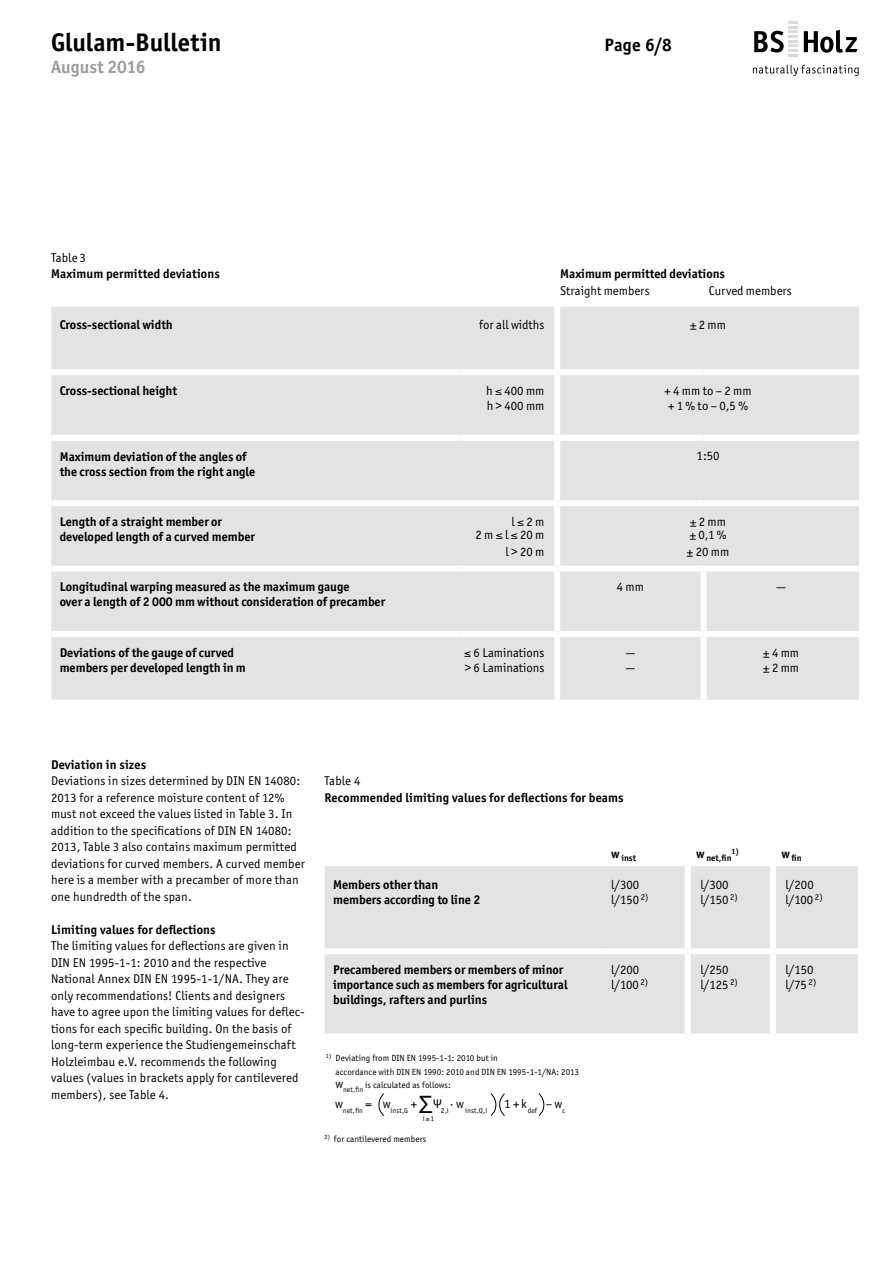
<style>
.page{position:relative;width:893px;height:1263px;background:#fff}
.page>*{position:absolute;margin:0;border:0;box-sizing:border-box;transform-origin:0 0}
.BS-Holz_2013_Head_17{font:700 25.5px "Officina San ITC";letter-spacing:.005em;color:#000}
.BS-Holz_2013_Head_17-2{font:700 18px "Officina San ITC";color:#9c9d9d}
.t1{font:700 18px "Officina San ITC";color:#000}
.BS-Holz_2013_Fließ_8{font:12.75px/16.5px "Officina San ITC";letter-spacing:.01em;color:#000}
.BS-Holz_2013_Fließte{font:700 12.75px/15px "Officina San ITC";color:#000}
.BS-Holz_2013_Fließte-2{font:12.75px/15px "Officina San ITC";color:#000}
.BS-Holz_2013_Fließ_8-2{font:700 12.75px/16.5px "Officina San ITC";letter-spacing:.01em;color:#000}
.BS-Holz_2013_I_Fließ{font:12.75px "Officina San ITC";color:#000}
.BS-Holz_2013_Fließ_8-3{font:9px/13.5px "Officina San ITC";letter-spacing:.01em;color:#000}
.BS-Holz_2013_Fließte-3{font:700 9px "Officina San ITC";color:#000}
.BS-Holz_2013_Fließte-4{font:700 7.8px "Officina San ITC";color:#000}
.BS-Holz_2013_I_Fließ-2{font:7.35px "Officina San ITC";letter-spacing:.01em;color:#000}
.BS-Holz_2013_Fließ_8-4{font:7.35px "Officina San ITC";color:#000}
.s1{font-weight:400}
.s2{font-family:"Myriad Pro";font-size:25.5px}
</style>
<div class="page">
<div style="left:51px;top:307px;width:808px;height:393px;background:#e3e3e3"></div>
<div style="left:51px;top:369px;width:408px;height:6px;background:#fff"></div>
<div style="left:459px;top:369px;width:98px;height:6px;background:#fff"></div>
<div style="left:557px;top:369px;width:146px;height:6px;background:#fff"></div>
<div style="left:703px;top:369px;width:156px;height:6px;background:#fff"></div>
<div style="left:51px;top:435px;width:408px;height:6px;background:#fff"></div>
<div style="left:459px;top:435px;width:98px;height:6px;background:#fff"></div>
<div style="left:557px;top:435px;width:146px;height:6px;background:#fff"></div>
<div style="left:703px;top:435px;width:156px;height:6px;background:#fff"></div>
<div style="left:51px;top:500px;width:408px;height:6px;background:#fff"></div>
<div style="left:459px;top:500px;width:98px;height:6px;background:#fff"></div>
<div style="left:557px;top:500px;width:146px;height:6px;background:#fff"></div>
<div style="left:703px;top:500px;width:156px;height:6px;background:#fff"></div>
<div style="left:51px;top:566px;width:408px;height:6px;background:#fff"></div>
<div style="left:459px;top:566px;width:98px;height:6px;background:#fff"></div>
<div style="left:557px;top:566px;width:146px;height:6px;background:#fff"></div>
<div style="left:703px;top:566px;width:156px;height:6px;background:#fff"></div>
<div style="left:51px;top:631px;width:408px;height:6px;background:#fff"></div>
<div style="left:459px;top:631px;width:98px;height:6px;background:#fff"></div>
<div style="left:557px;top:631px;width:146px;height:6px;background:#fff"></div>
<div style="left:703px;top:631px;width:156px;height:6px;background:#fff"></div>
<div style="left:554px;top:307px;width:6px;height:62px;background:#fff"></div>
<div style="left:554px;top:375px;width:6px;height:60px;background:#fff"></div>
<div style="left:554px;top:441px;width:6px;height:59px;background:#fff"></div>
<div style="left:554px;top:506px;width:6px;height:60px;background:#fff"></div>
<div style="left:554px;top:572px;width:6px;height:59px;background:#fff"></div>
<div style="left:700px;top:572px;width:6px;height:59px;background:#fff"></div>
<div style="left:554px;top:637px;width:6px;height:63px;background:#fff"></div>
<div style="left:700px;top:637px;width:6px;height:63px;background:#fff"></div>
<div style="left:325px;top:866px;width:533px;height:167px;background:#e3e3e3"></div>
<div style="left:325px;top:948px;width:278px;height:6px;background:#fff"></div>
<div style="left:603px;top:948px;width:85px;height:6px;background:#fff"></div>
<div style="left:688px;top:948px;width:85px;height:6px;background:#fff"></div>
<div style="left:773px;top:948px;width:85px;height:6px;background:#fff"></div>
<div style="left:685px;top:866px;width:6px;height:82px;background:#fff"></div>
<div style="left:770px;top:866px;width:6px;height:82px;background:#fff"></div>
<div style="left:685px;top:954px;width:6px;height:79px;background:#fff"></div>
<div style="left:770px;top:954px;width:6px;height:79px;background:#fff"></div>
<svg style="left:378px;top:1093px;width:6px;height:23px"></svg>
<svg style="left:490px;top:1093px;width:15px;height:23px"></svg>
<svg style="left:538px;top:1093px;width:7px;height:23px"></svg>
<svg style="left:804px;top:30px;width:53px;height:23px"></svg>
<svg style="left:754px;top:21px;width:43px;height:35px"></svg>
<svg style="left:753px;top:65px;width:106px;height:11px"></svg>
<p class="BS-Holz_2013_Head_17" style="left:51px;top:26px;width:172px">Glulam-Bulletin</p>
<p class="BS-Holz_2013_Head_17-2" style="left:51px;top:56px;width:96px">August 2016</p>
<p class="BS-Holz_2013_Fließ_8" style="left:51px;top:249px;width:36px">Table 3</p>
<p class="BS-Holz_2013_Fließ_8-2" style="left:51px;top:265px;width:170px">Maximum permitted deviations</p>
<p class="t1" style="left:604px;top:34px;width:69px">Page 6/8</p>
<p class="BS-Holz_2013_Fließte" style="left:560px;top:266px;width:166px">Maximum permitted deviations</p>
<p class="BS-Holz_2013_Fließte-2" style="left:560px;top:283px;width:91px">Straight members</p>
<p class="BS-Holz_2013_Fließte-2" style="left:709px;top:283px;width:85px">Curved members</p>
<p class="BS-Holz_2013_Fließte" style="left:60px;top:317px;width:115px">Cross-sectional width</p>
<p class="BS-Holz_2013_Fließte-2" style="left:479px;top:317px;width:67px">for all widths</p>
<p class="BS-Holz_2013_Fließte-2" style="left:690px;top:317px;width:37px">± 2 mm</p>
<p class="BS-Holz_2013_Fließte" style="left:60px;top:383px;width:119px">Cross-sectional height</p>
<p class="BS-Holz_2013_Fließte-2" style="left:486px;top:383px;width:60px">h ≤ 400 mm h &gt; 400 mm</p>
<p class="BS-Holz_2013_Fließte-2" style="left:664px;top:383px;width:89px">+ 4 mm to – 2 mm + 1 % to – 0,5 %</p>
<p class="BS-Holz_2013_Fließte" style="left:60px;top:448px;width:197px">Maximum deviation of the angles of the cross section from the right angle</p>
<p class="BS-Holz_2013_Fließte-2" style="left:697px;top:448px;width:24px">1:50</p>
<p class="BS-Holz_2013_Fließte" style="left:60px;top:514px;width:197px">Length of a straight member or developed length of a curved member</p>
<p class="BS-Holz_2013_Fließte-2" style="left:511px;top:514px;width:34px">ℓ ≤ 2 m</p>
<p class="BS-Holz_2013_Fließte-2" style="left:690px;top:515px;width:38px;line-height:13.5px">± 2 mm ± 0,1 %</p>
<p class="BS-Holz_2013_Fließte-2" style="left:687px;top:544px;width:44px">± 20 mm</p>
<p class="BS-Holz_2013_Fließte-2" style="left:475px;top:527px;width:71px;line-height:16.5px;text-align:right">2 m ≤ℓ≤ 20 m ℓ &gt; 20 m</p>
<p class="BS-Holz_2013_Fließte" style="left:60px;top:579px;width:327px">Longitudinal warping measured as the maximum gauge<br>over a length of 2 000 mm without consideration of precamber</p>
<p class="BS-Holz_2013_Fließte-2" style="left:617px;top:579px;width:29px">4 mm</p>
<p class="BS-Holz_2013_Fließte-2" style="left:776px;top:579px;width:11px">—</p>
<p class="BS-Holz_2013_Fließte" style="left:60px;top:645px;width:188px">Deviations of the gauge of curved members per developed length in m</p>
<p class="BS-Holz_2013_Fließte-2" style="left:464px;top:645px;width:82px">≤ 6 Laminations</p>
<p class="BS-Holz_2013_Fließte-2" style="left:465px;top:660px;width:81px">&gt; 6 Laminations</p>
<p class="BS-Holz_2013_Fließte-2" style="left:625px;top:645px;width:11px">— —</p>
<p class="BS-Holz_2013_Fließte-2" style="left:763px;top:645px;width:37px">± 4 mm ± 2 mm</p>
<p class="BS-Holz_2013_Fließ_8-2" style="left:51px;top:756px;width:97px">Deviation in sizes</p>
<p class="BS-Holz_2013_Fließ_8" style="left:51px;top:772px;width:255px">Deviations in sizes determined by DIN EN 14080:<br>2013 for a reference moisture content of 12% must not exceed the values listed in Table 3. In addition to the specifications of DIN EN 14080:<br>2013, Table 3 also contains maximum permitted deviations for curved members. A curved member here is a member with a precamber of more than one hundredth of the span.</p>
<p class="BS-Holz_2013_Fließ_8-2" style="left:51px;top:921px;width:166px">Limiting values for deflections</p>
<p class="BS-Holz_2013_Fließ_8" style="left:51px;top:937px;width:255px">The limiting values for deflections are given in DIN EN 1995-1-1: 2010 and the respective National Annex DIN EN 1995-1-1/NA. They are only recommendations! Clients and designers have to agree upon the limiting values for deflec&shy;tions for each specific building. On the basis of long-term experience the Studiengemeinschaft Holzleimbau e.V. recommends the following values (values in brackets apply for cantilevered members), see Table 4.</p>
<p class="BS-Holz_2013_Fließ_8-2" style="left:325px;top:772px;width:301px"><span class="s1">Table 4<br></span>Recommended limiting values for deflections for beams</p>
<p class="BS-Holz_2013_Fließte-3" style="left:611px;top:852px;width:26px"><sup>w</sup> inst</p>
<p class="BS-Holz_2013_Fließte-3" style="left:696px;top:852px;width:37px"><sup>w</sup> net,fin</p>
<p class="BS-Holz_2013_Fließte-4" style="left:732px;top:846px;width:9px">1)</p>
<p class="BS-Holz_2013_Fließte-3" style="left:781px;top:852px;width:22px"><sup>w</sup> fin</p>
<p class="BS-Holz_2013_Fließte" style="left:333px;top:877px;width:149px">Members other than members according to line 2</p>
<p class="BS-Holz_2013_Fließte-2" style="left:611px;top:877px;width:30px">l/300</p>
<p class="BS-Holz_2013_Fließte-2" style="left:611px;top:892px;width:39px">l/150 <sup>2)</sup></p>
<p class="BS-Holz_2013_Fließte" style="left:333px;top:962px;width:236px">Precambered members or members of minor importance such as members for agricultural buildings, rafters and purlins</p>
<p class="BS-Holz_2013_Fließte-2" style="left:611px;top:962px;width:30px">l/200</p>
<p class="BS-Holz_2013_Fließte-2" style="left:611px;top:977px;width:39px">l/100 <sup>2)</sup></p>
<p class="BS-Holz_2013_Fließ_8-3" style="left:336px;top:1051px;width:245px;text-indent:-10px"><sup>1)</sup> Deviating from DIN EN 1995-1-1: 2010 but in<br>accordance with DIN EN 1990: 2010 and DIN EN 1995-1-1/NA: 2013</p>
<p class="BS-Holz_2013_Fließ_8-4" style="left:336px;top:1085px;width:29px"><sup>w</sup> net,fin</p>
<p class="BS-Holz_2013_Fließ_8-3" style="left:365px;top:1078px;width:87px">is calculated as follows:</p>
<p class="BS-Holz_2013_I_Fließ-2" style="left:335px;top:1106px;width:154px"><sup>w</sup> net,fin <sup>=</sup> <sup>w</sup> inst,G <sup>+</sup> <span class="s2">Σ</span><sup>Ψ</sup>2,i <sup>·</sup> <sup>w</sup> inst,Q,i</p>
<p class="BS-Holz_2013_I_Fließ" style="left:504px;top:1097px;width:62px">1 + k <sub>def</sub> – w<sub>c</sub></p>
<p class="BS-Holz_2013_I_Fließ-2" style="left:423px;top:1114px;width:13px">i≥1</p>
<p class="BS-Holz_2013_Fließ_8-3" style="left:325px;top:1132px;width:103px"><sup>2)</sup> for cantilevered members</p>
<p class="BS-Holz_2013_Fließte-2" style="left:701px;top:877px;width:30px">l/300</p>
<p class="BS-Holz_2013_Fließte-2" style="left:701px;top:892px;width:39px">l/150 <sup>2)</sup></p>
<p class="BS-Holz_2013_Fließte-2" style="left:701px;top:962px;width:30px">l/250</p>
<p class="BS-Holz_2013_Fließte-2" style="left:701px;top:977px;width:39px">l/125 <sup>2)</sup></p>
<p class="BS-Holz_2013_Fließte-2" style="left:786px;top:877px;width:30px">l/200</p>
<p class="BS-Holz_2013_Fließte-2" style="left:786px;top:892px;width:39px">l/100 <sup>2)</sup></p>
<p class="BS-Holz_2013_Fließte-2" style="left:786px;top:962px;width:29px">l/150</p>
<p class="BS-Holz_2013_Fließte-2" style="left:786px;top:977px;width:32px">l/75 <sup>2)</sup></p>
</div>
